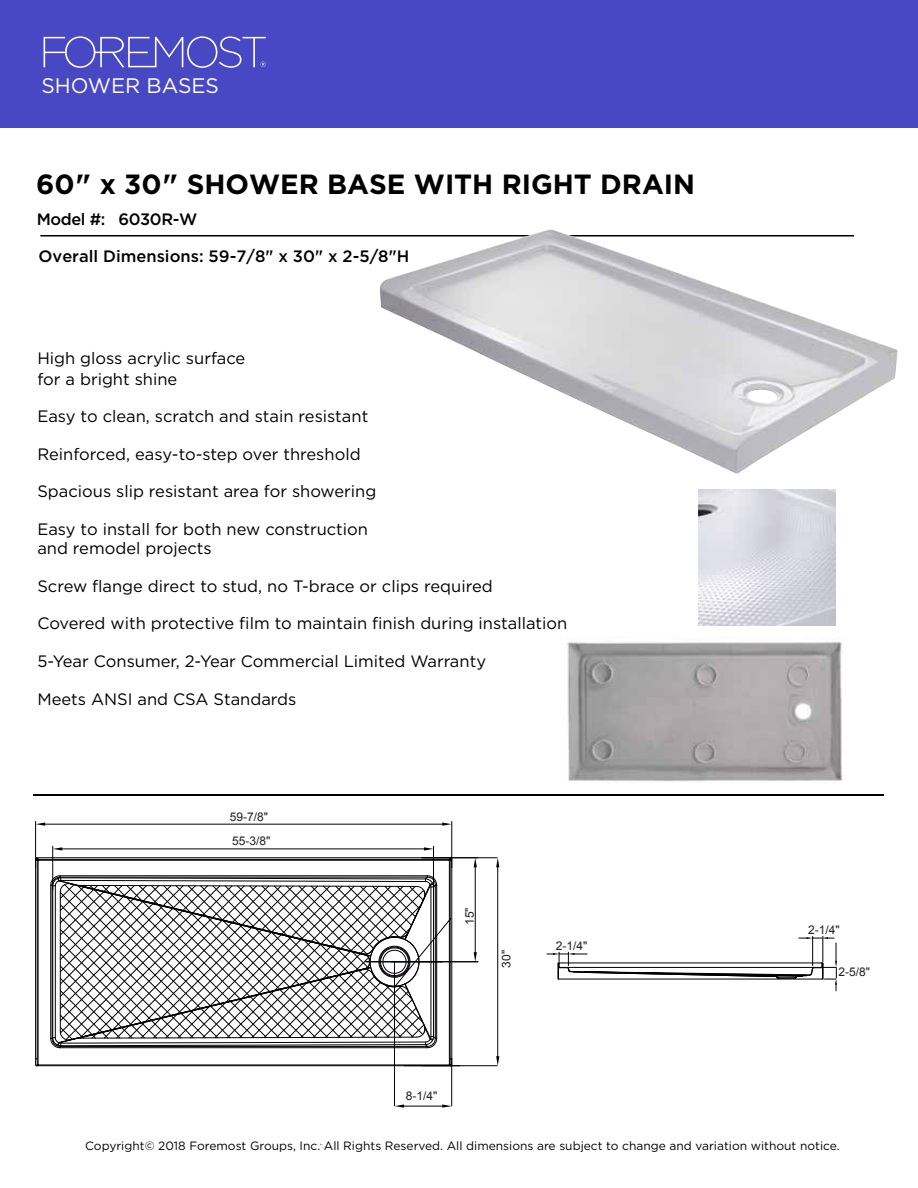
<style>
.page{position:relative;width:918px;height:1188px;background:#fff}
.page>*{position:absolute;margin:0;border:0;box-sizing:border-box;transform-origin:0 0}
.t1{font:700 27.75px "Gotham";color:#000}
.t2{font:21px "Gotham";color:#fff}
.t3{font:16.5px/21px "Gotham";color:#000}
.t4{font:500 16.5px "Gotham";color:#000}
.t5{font:500 16.5px "Gotham";letter-spacing:-.025em;color:#000}
.t6{font:12px "Gotham";color:#000}
.t7{font:12px "Arial";color:#221f1f}
</style>
<div class="page">
<hr style="left:40px;top:235px;width:814px;height:2px;background:#000">
<hr style="left:33px;top:794px;width:850px;height:2px;background:#000">
<div style="left:0;top:0;width:918px;height:127px;background:#4848c4"></div>
<svg style="left:44px;top:36px;width:222px;height:32px"></svg>
<img style="left:699px;top:489px;width:137px;height:137px">
<img style="left:567px;top:642px;width:277px;height:140px">
<img style="left:379px;top:229px;width:519px;height:245px">
<hr style="left:422px;top:857px;width:75px;height:1px;background:#000">
<hr style="left:422px;top:1065px;width:75px;height:1px;background:#000">
<hr style="left:497px;top:867px;width:1px;height:189px;background:#000">
<svg style="left:496px;top:858px;width:3px;height:9px"></svg>
<svg style="left:496px;top:1056px;width:3px;height:10px"></svg>
<hr style="left:404px;top:1106px;width:38px;height:1px;background:#000">
<svg style="left:442px;top:1104px;width:10px;height:4px"></svg>
<svg style="left:394px;top:1104px;width:10px;height:4px"></svg>
<hr style="left:451px;top:821px;width:1px;height:47px;background:#000">
<hr style="left:35px;top:821px;width:1px;height:47px;background:#000">
<hr style="left:45px;top:824px;width:397px;height:1px;background:#000">
<svg style="left:442px;top:823px;width:10px;height:3px"></svg>
<svg style="left:36px;top:823px;width:9px;height:3px"></svg>
<hr style="left:475px;top:867px;width:1px;height:85px;background:#000">
<svg style="left:474px;top:858px;width:3px;height:9px"></svg>
<svg style="left:474px;top:952px;width:3px;height:9px"></svg>
<hr style="left:391px;top:961px;width:87px;height:1px;background:#000">
<hr style="left:35px;top:859px;width:1px;height:200px;background:#000">
<hr style="left:451px;top:859px;width:1px;height:200px;background:#000">
<hr style="left:37px;top:857px;width:414px;height:1px;background:#000">
<hr style="left:38px;top:859px;width:411px;height:1px;background:#000">
<hr style="left:450px;top:860px;width:1px;height:199px;background:#000">
<svg style="left:37px;top:860px;width:413px;height:206px"></svg>
<svg style="left:448px;top:857px;width:5px;height:4px"></svg>
<svg style="left:35px;top:857px;width:4px;height:4px"></svg>
<svg style="left:35px;top:1058px;width:4px;height:9px"></svg>
<svg style="left:448px;top:1058px;width:5px;height:9px"></svg>
<svg style="left:50px;top:875px;width:402px;height:174px"></svg>
<hr style="left:366px;top:961px;width:76px;height:1px;background:#000">
<hr style="left:52px;top:846px;width:1px;height:44px;background:#000">
<hr style="left:433px;top:846px;width:1px;height:48px;background:#000">
<hr style="left:62px;top:849px;width:362px;height:1px;background:#000">
<svg style="left:53px;top:847px;width:9px;height:4px"></svg>
<svg style="left:424px;top:847px;width:9px;height:4px"></svg>
<hr style="left:394px;top:962px;width:1px;height:144px;background:#000">
<hr style="left:451px;top:1058px;width:1px;height:48px;background:#000">
<svg style="left:547px;top:936px;width:290px;height:55px"></svg>
<p class="t2" style="left:41px;top:72px;width:179px">SHOWER BASES</p>
<h1 class="t1" style="left:36px;top:166px;width:661px">60" x 30" SHOWER BASE WITH RIGHT DRAIN</h1>
<p class="t5" style="left:37px;top:208px;width:162px">Model #: 6030R-W</p>
<p class="t4" style="left:39px;top:245px;width:372px">Overall Dimensions: 59-7/8" x 30" x 2-5/8"H</p>
<p class="t3" style="left:37px;top:347px;width:209px">High gloss acrylic surface for a bright shine</p>
<p class="t3" style="left:37px;top:406px;width:332px">Easy to clean, scratch and stain resistant</p>
<p class="t3" style="left:37px;top:443px;width:325px">Reinforced, easy-to-step over threshold</p>
<p class="t3" style="left:37px;top:481px;width:340px">Spacious slip resistant area for showering</p>
<p class="t3" style="left:37px;top:519px;width:332px;line-height:19.5px">Easy to install for both new construction and remodel projects</p>
<p class="t3" style="left:37px;top:575px;width:457px">Screw flange direct to stud, no T-brace or clips required</p>
<p class="t3" style="left:37px;top:613px;width:531px">Covered with protective film to maintain finish during installation</p>
<p class="t3" style="left:37px;top:650px;width:450px">5-Year Consumer, 2-Year Commercial Limited Warranty</p>
<p class="t3" style="left:37px;top:688px;width:261px">Meets ANSI and CSA Standards</p>
<p class="t7" style="left:230px;top:809px;width:40px">59-7/8"</p>
<p class="t7" style="left:232px;top:832px;width:40px">55-3/8"</p>
<p class="t7" style="left:462px;top:925px;width:19px;rotate:-90deg">15"</p>
<p class="t7" style="left:499px;top:968px;width:19px;rotate:-90deg">30"</p>
<p class="t7" style="left:556px;top:938px;width:33px">2-1/4"</p>
<p class="t7" style="left:406px;top:1088px;width:33px">8-1/4"</p>
<p class="t7" style="left:808px;top:922px;width:33px">2-1/4"</p>
<p class="t7" style="left:838px;top:964px;width:33px">2-5/8"</p>
<p class="t6" style="left:85px;top:1138px;width:756px">Copyright© 2018 Foremost Groups, Inc. All Rights Reserved. All dimensions are subject to change and variation without notice.</p>
</div>
